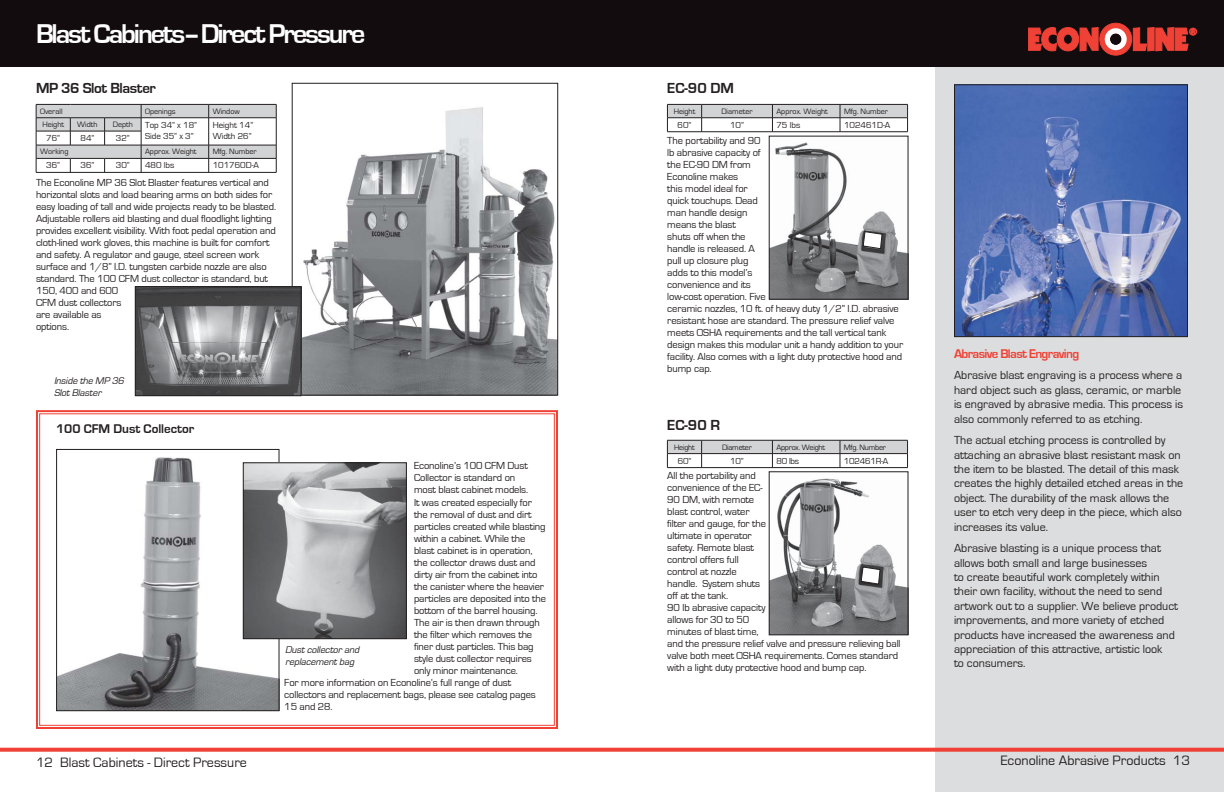
<style>
.page{position:relative;width:1224px;height:792px;background:#fff}
.page>*{position:absolute;margin:0;border:0;box-sizing:border-box;transform-origin:0 0}
.t1{font:700 28px "Eurostile";letter-spacing:-.075em;color:#fff}
.t2{font:700 15px "Eurostile";letter-spacing:-.025em;color:#231f20}
.t3{font:14px "Eurostile";color:#231f20}
.t4{font:700 13px "Eurostile";letter-spacing:-.05em;color:#ef4135}
.t5{font:700 13px "Eurostile";color:#231f20}
.t6{font:12px/14.4px "Eurostile";color:#231f20}
.t7{font:10.5px/12px "Eurostile";letter-spacing:-.01em;color:#231f20}
.t8{font:italic 10px/12px "Eurostile";color:#231f20}
.t9{font:9px/10.8px "Eurostile";color:#231f20}
.t10{font:9px "Eurostile";letter-spacing:-.025em;color:#231f20}
.t11{font:8px "Eurostile";color:#231f20}
.t12{font:8px "Eurostile";letter-spacing:-.025em;color:#231f20}
</style>
<div class="page">
<svg style="left:0;top:748px;width:612px;height:4px;background:#f04e43"></svg>
<div style="left:0;top:0;width:612px;height:67px;background:#130c0e"></div>
<div style="left:936px;top:9px;width:288px;height:783px;background:#dcddde"></div>
<svg style="left:612px;top:748px;width:612px;height:4px;background:#ee4d42"></svg>
<div style="left:612px;top:0;width:612px;height:67px;background:#130c0e"></div>
<svg style="left:36px;top:410px;width:522px;height:319px"></svg>
<div style="left:39px;top:413px;width:516px;height:313px;border:1px solid #ef4135"></div>
<svg style="left:36px;top:104px;width:241px;height:68px"></svg>
<hr style="left:36px;top:172px;width:240px;height:1px;background:#231f20">
<img style="left:301px;top:107px;width:255px;height:286px">
<div style="left:292px;top:83px;width:266px;height:312px;border:1px solid #231f20"></div>
<img style="left:58px;top:451px;width:219px;height:258px">
<div style="left:56px;top:449px;width:223px;height:262px;border:1px solid #231f20"></div>
<svg style="left:667px;top:104px;width:241px;height:28px"></svg>
<hr style="left:667px;top:132px;width:173px;height:1px;background:#231f20">
<hr style="left:840px;top:132px;width:68px;height:1px;background:#231f20">
<img style="left:771px;top:142px;width:135px;height:156px">
<div style="left:769px;top:136px;width:139px;height:164px;border:1px solid #231f20"></div>
<img style="left:956px;top:86px;width:230px;height:249px">
<div style="left:954px;top:84px;width:234px;height:253px;border:1px solid #231f20"></div>
<svg style="left:667px;top:440px;width:241px;height:27px"></svg>
<hr style="left:667px;top:467px;width:69px;height:1px;background:#231f20">
<hr style="left:736px;top:467px;width:104px;height:1px;background:#231f20">
<hr style="left:840px;top:467px;width:68px;height:1px;background:#231f20">
<img style="left:771px;top:478px;width:135px;height:155px">
<div style="left:769px;top:471px;width:139px;height:164px;border:1px solid #231f20"></div>
<img style="left:137px;top:288px;width:162px;height:106px">
<div style="left:135px;top:286px;width:166px;height:110px;border:1px solid #231f20"></div>
<svg style="left:862px;top:231px;width:21px;height:19px"></svg>
<svg style="left:860px;top:566px;width:21px;height:19px"></svg>
<svg style="left:1028px;top:23px;width:169px;height:32px;background:#96352f"></svg>
<div style="left:1190px;top:28px;width:6px;height:7px;border:1px solid #ef4135;border-radius:50%"></div>
<div style="left:1189px;top:28px;width:8px;height:7px;border:1px solid #ef4135;border-radius:50%"></div>
<div style="left:1110px;top:34px;width:11px;height:11px;background:#130c0e;border-radius:50%"></div>
<img style="left:245px;top:464px;width:160px;height:173px">
<div style="left:243px;top:462px;width:164px;height:177px;border:1px solid #231f20"></div>
<h1 class="t1" style="left:36px;top:20px;width:331px">Blast Cabinets–Direct Pressure</h1>
<h2 class="t2" style="left:36px;top:81px;width:121px">MP 36 Slot Blaster</h2>
<p class="t11" style="left:40px;top:107px;width:24px">Overall</p>
<p class="t11" style="left:145px;top:107px;width:32px">Openings</p>
<p class="t11" style="left:213px;top:107px;width:29px">Window</p>
<p class="t11" style="left:42px;top:121px;width:23px">Height</p>
<p class="t11" style="left:77px;top:121px;width:22px">Width</p>
<p class="t11" style="left:113px;top:121px;width:22px">Depth</p>
<p class="t9" style="left:145px;top:120px;width:53px">Top 34” x 18”<br>Side 35” x 3”</p>
<p class="t9" style="left:213px;top:120px;width:42px">Height 14”</p>
<p class="t9" style="left:46px;top:133px;width:15px">76”</p>
<p class="t9" style="left:81px;top:133px;width:15px">84”</p>
<p class="t9" style="left:116px;top:133px;width:15px">32”</p>
<p class="t9" style="left:213px;top:130px;width:40px">Width 26”</p>
<p class="t11" style="left:40px;top:148px;width:30px">Working</p>
<p class="t11" style="left:145px;top:148px;width:53px">Approx. Weight</p>
<p class="t11" style="left:213px;top:148px;width:46px">Mfg. Number</p>
<p class="t9" style="left:46px;top:160px;width:15px">36”</p>
<p class="t9" style="left:81px;top:160px;width:15px">36”</p>
<p class="t9" style="left:116px;top:160px;width:15px">30”</p>
<p class="t9" style="left:145px;top:160px;width:31px">480 lbs</p>
<p class="t9" style="left:213px;top:160px;width:48px">101760D-A</p>
<p class="t7" style="left:36px;top:176px;width:242px">The Econoline MP 36 Slot Blaster features vertical and horizontal slots and load bearing arms on both sides for easy loading of tall and wide projects ready to be blasted.<br>Adjustable rollers aid blasting and dual floodlight lighting provides excellent visibility. With foot pedal operation and cloth-lined work gloves, this machine is built for comfort and safety. A regulator and gauge, steel screen work surface and 1/8” I.D. tungsten carbide nozzle are also standard. The 100 CFM dust collector is standard, but 150, 400 and 600<br>CFM dust collectors<br>are available as<br>options.</p>
<p class="t8" style="left:54px;top:375px;width:74px">Inside the MP 36<br>SlotBlaster</p>
<p class="t5" style="left:56px;top:422px;width:140px">100 CFM Dust Collector</p>
<h3 class="t3" style="left:36px;top:756px;width:212px">12 Blast Cabinets - Direct Pressure</h3>
<p class="t7" style="left:414px;top:460px;width:115px">Econoline’s 100 CFM Dust</p>
<p class="t7" style="left:414px;top:472px;width:103px">Collector is standard on</p>
<p class="t7" style="left:414px;top:484px;width:116px">most blast cabinet models.</p>
<p class="t7" style="left:414px;top:496px;width:120px">It was created especially for</p>
<p class="t7" style="left:414px;top:508px;width:119px">the removal of dust and dirt</p>
<p class="t7" style="left:414px;top:520px;width:133px">particles created while blasting</p>
<p class="t7" style="left:414px;top:532px;width:113px">within a cabinet. While the</p>
<p class="t7" style="left:414px;top:544px;width:120px">blast cabinet is in operation,</p>
<p class="t7" style="left:414px;top:556px;width:123px">the collector draws dust and</p>
<p class="t7" style="left:414px;top:568px;width:125px">dirty air from the cabinet into</p>
<p class="t7" style="left:414px;top:580px;width:132px">the canister where the heavier</p>
<p class="t7" style="left:414px;top:592px;width:134px">particles are deposited into the</p>
<p class="t7" style="left:414px;top:604px;width:125px">bottom of the barrel housing.</p>
<p class="t7" style="left:414px;top:616px;width:127px">The air is then drawn through</p>
<p class="t7" style="left:414px;top:628px;width:120px">the filter which removes the</p>
<p class="t7" style="left:414px;top:640px;width:121px">finer dust particles. This bag</p>
<p class="t7" style="left:414px;top:652px;width:119px">style dust collector requires</p>
<p class="t7" style="left:414px;top:664px;width:106px">only minor maintenance.</p>
<p class="t7" style="left:284px;top:677px;width:228px">For more information on Econoline’s full range of dust</p>
<p class="t7" style="left:284px;top:689px;width:253px">collectors and replacement bags, please see catalog pages</p>
<p class="t7" style="left:284px;top:701px;width:50px">15 and 28.</p>
<p class="t8" style="left:285px;top:644px;width:78px">Dustcollectorand replacementbag</p>
<h2 class="t2" style="left:667px;top:81px;width:68px">EC-90 DM</h2>
<p class="t11" style="left:674px;top:107px;width:23px">Height</p>
<p class="t11" style="left:721px;top:107px;width:33px">Diameter</p>
<p class="t11" style="left:776px;top:107px;width:53px">Approx. Weight</p>
<p class="t11" style="left:844px;top:107px;width:46px">Mfg. Number</p>
<p class="t9" style="left:678px;top:120px;width:15px">60”</p>
<p class="t9" style="left:730px;top:120px;width:15px">10”</p>
<p class="t9" style="left:776px;top:120px;width:25px">75 lbs</p>
<p class="t9" style="left:844px;top:120px;width:48px">102461D-A</p>
<p class="t7" style="left:667px;top:135px;width:237px">The portability and 90<br>lb abrasive capacity of<br>the EC-90 DM from<br>Econoline makes<br>this model ideal for<br>quick touchups. Dead<br>man handle design<br>means the blast<br>shuts off when the<br>handle is released. A<br>pull up closure plug<br>adds to this model’s<br>convenience and its<br>low-cost operation. Five<br>ceramic nozzles, 10 ft. of heavy duty 1/2” I.D. abrasive resistant hose are standard. The pressure relief valve meets OSHA requirements and the tall vertical tank design makes this modular unit a handy addition to your facility. Also comes with a light duty protective hood and bump cap.</p>
<h2 class="t2" style="left:667px;top:418px;width:54px">EC-90 R</h2>
<p class="t11" style="left:674px;top:443px;width:22px">Height</p>
<p class="t12" style="left:722px;top:443px;width:31px">Diameter</p>
<p class="t12" style="left:776px;top:443px;width:50px">Approx. Weight</p>
<p class="t12" style="left:844px;top:443px;width:44px">Mfg. Number</p>
<p class="t9" style="left:678px;top:456px;width:15px">60”</p>
<p class="t9" style="left:730px;top:456px;width:15px">10”</p>
<p class="t9" style="left:776px;top:456px;width:24px">80 lbs</p>
<p class="t10" style="left:844px;top:456px;width:46px">102461R-A</p>
<p class="t7" style="left:667px;top:470px;width:235px">All the portability and<br>convenience of the EC-<br>90 DM, with remote<br>blast control, water<br>filter and gauge, for the<br>ultimate in operator<br>safety. Remote blast<br>control offers full<br>control at nozzle<br>handle. System shuts<br>off at the tank.<br>90 lb abrasive capacity<br>allows for 30 to 50<br>minutes of blast time,<br>and the pressure relief valve and pressure relieving ball valve both meet OSHA requirements. Comes standard with a light duty protective hood and bump cap.</p>
<p class="t4" style="left:954px;top:347px;width:127px">Abrasive Blast Engraving</p>
<p class="t6" style="left:954px;top:369px;width:231px">Abrasive blast engraving is a process where a hard object such as glass, ceramic, or marble is engraved by abrasive media. This process is also commonly referred to as etching.</p>
<p class="t6" style="left:954px;top:433px;width:231px">The actual etching process is controlled by attaching an abrasive blast resistant mask on the item to be blasted. The detail of this mask creates the highly detailed etched areas in the object. The durability of the mask allows the user to etch very deep in the piece, which also increases its value.</p>
<p class="t6" style="left:954px;top:541px;width:226px">Abrasive blasting is a unique process that allows both small and large businesses<br>to create beautiful work completely within their own facility, without the need to send artwork out to a supplier. We believe product improvements, and more variety of etched products have increased the awareness and appreciation of this attractive, artistic look<br>to consumers.</p>
<h3 class="t3" style="left:1001px;top:754px;width:191px">Econoline Abrasive Products 13</h3>
</div>
